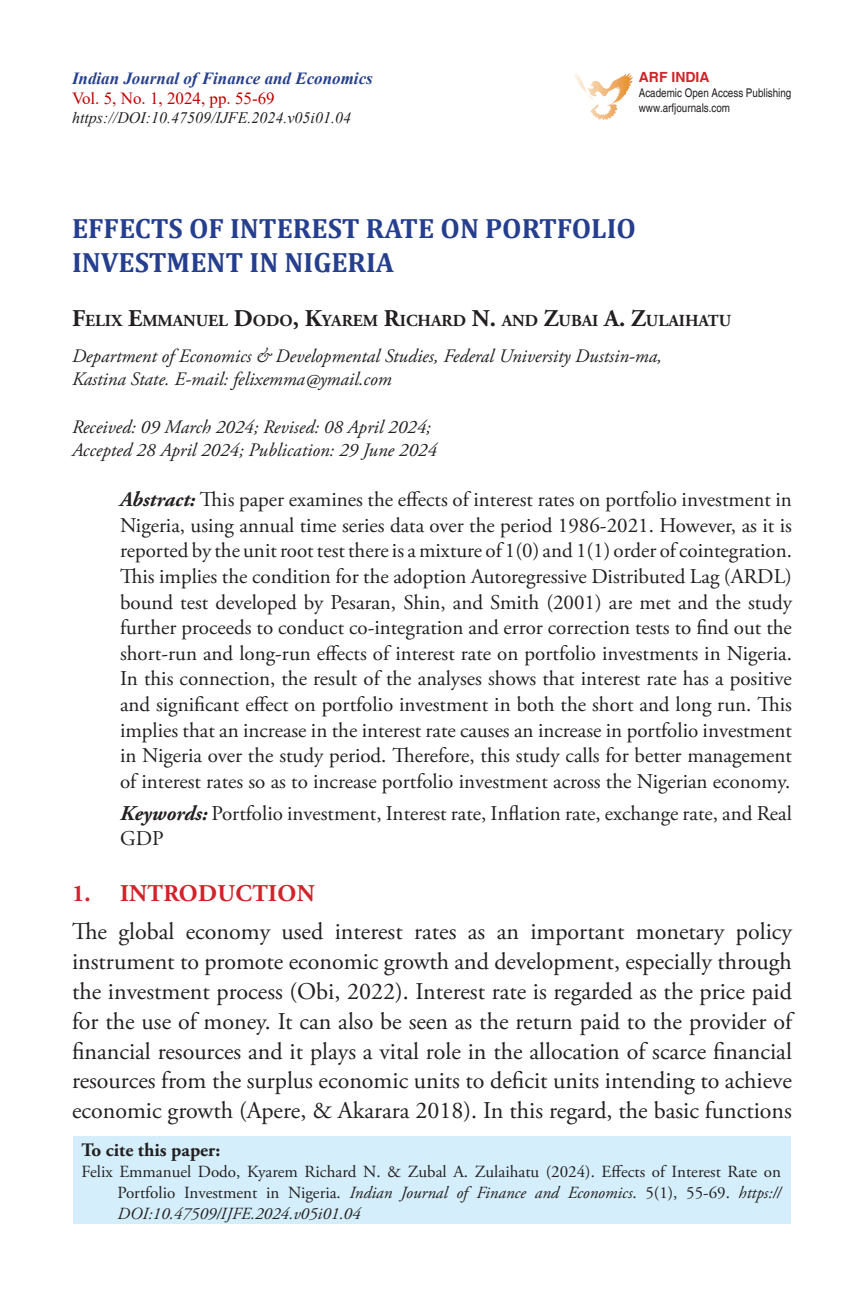
<style>
.page{position:relative;width:864px;height:1296px;background:#fff}
.page>*{position:absolute;margin:0;border:0;box-sizing:border-box;transform-origin:0 0}
.Heading{font:700 28px/34.8px "Cambria";color:#253f8e}
.Body_left{font:24px/29.8px "Adobe Garamond Pro";color:#231f20;text-align:justify}
.sub_head{font:700 24px "Adobe Garamond Pro";letter-spacing:.015em;color:#d1232a}
.abstract{font:21px/25.6px "Adobe Garamond Pro";color:#231f20;text-align:justify}
.author_ref{font:italic 19px/23.6px "Adobe Garamond Pro";color:#231f20}
.author_ref-2{font:700 19px "Adobe Garamond Pro";color:#231f20}
.references{font:17px/21px "Adobe Garamond Pro";color:#231f20;text-align:justify}
.t1{font:italic 700 17px "Times New Roman";color:#253f8e}
.t2{font:17px "Times New Roman";color:#bf0000}
.author_name{font:700 16.8px "Adobe Garamond Pro";color:#231f20}
.t3{font:italic 16px "Times New Roman";color:#231f20}
.t4{font:700 14px "Helvetica";color:#d1232a}
.Body_text{font:condensed 12px "Helvetica";color:#231f20}
.s1{font-size:24px}
.s2{font-weight:700;font-style:italic}
.s3{font-style:italic}
</style>
<div class="page">
<div style="left:73px;top:1136px;width:718px;height:88px;background:#d4effb"></div>
<img style="left:575px;top:73px;width:58px;height:46px">
<p class="t1" style="left:72px;top:66px;width:302px">Indian Journal of Finance and Economics</p>
<p class="t2" style="left:72px;top:87px;width:204px">Vol. 5, No. 1, 2024, pp. 55-69</p>
<p class="t3" style="left:72px;top:107px;width:281px">https://DOI:10.47509/IJFE.2024.v05i01.04</p>
<p class="t4" style="left:639px;top:69px;width:72px">ARF INDIA</p>
<p class="Body_text" style="left:639px;top:86px;width:154px">Academic Open Access Publishing</p>
<p class="Body_text" style="left:639px;top:101px;width:93px">www.arfjournals.com</p>
<p class="Heading" style="left:72px;top:210px;width:565px">EFFECTS OF INTEREST RATE ON PORTFOLIO<br>INVESTMENT IN NIGERIA</p>
<p class="author_name" style="left:72px;top:311px;width:661px"><span class="s1">F</span>ELIX <span class="s1">E</span>MMANUEL <span class="s1">D</span>ODO<span class="s1">, K</span>YAREM <span class="s1">R</span>ICHARD <span class="s1">N.</span> AND <span class="s1">Z</span>UBAI <span class="s1">A. Z</span>ULAIHATU</p>
<p class="author_ref" style="left:72px;top:345px;width:592px">Department of Economics &amp; Developmental Studies, Federal University Dustsin-ma,<br>Kastina State. E-mail: felixemma@ymail.com</p>
<p class="author_ref" style="left:72px;top:416px;width:366px">Received: 09 March 2024; Revised: 08 April 2024;<br>Accepted 28 April 2024; Publication: 29 June 2024</p>
<p class="abstract" style="left:120px;top:487px;width:674px"><span class="s2">Abstract:</span> This paper examines the effects of interest rates on portfolio investment in Nigeria, using annual time series data over the period 1986-2021. However, as it is reported by the unit root test there is a mixture of 1(0) and 1(1) order of cointegration.<br>This implies the condition for the adoption Autoregressive Distributed Lag (ARDL) bound test developed by Pesaran, Shin, and Smith (2001) are met and the study further proceeds to conduct co-integration and error correction tests to find out the short-run and long-run effects of interest rate on portfolio investments in Nigeria.<br>In this connection, the result of the analyses shows that interest rate has a positive and significant effect on portfolio investment in both the short and long run. This implies that an increase in the interest rate causes an increase in portfolio investment in Nigeria over the study period. Therefore, this study calls for better management of interest rates so as to increase portfolio investment across the Nigerian economy.</p>
<p class="abstract" style="left:120px;top:801px;width:673px"><span class="s2">Keywords:</span> Portfolio investment, Interest rate, Inflation rate, exchange rate, and Real<br>GDP</p>
<p class="sub_head" style="left:72px;top:879px;width:244px">1. INTRODUCTION</p>
<p class="Body_left" style="left:72px;top:918px;width:722px">The global economy used interest rates as an important monetary policy instrument to promote economic growth and development, especially through the investment process (Obi, 2022). Interest rate is regarded as the price paid for the use of money. It can also be seen as the return paid to the provider of financial resources and it plays a vital role in the allocation of scarce financial resources from the surplus economic units to deficit units intending to achieve economic growth (Apere, &amp; Akarara 2018). In this regard, the basic functions</p>
<p class="author_ref-2" style="left:82px;top:1139px;width:140px">To cite this paper:</p>
<p class="references" style="left:118px;top:1162px;width:665px;text-indent:-36px">Felix Emmanuel Dodo, Kyarem Richard N. &amp; Zubal A. Zulaihatu (2024). Effects of Interest Rate on Portfolio Investment in Nigeria. <span class="s3">Indian Journal of Finance and Economics</span>. 5(1), 55-69. <span class="s3">https:// DOI:10.47509/IJFE.2024.v05i01.04</span></p>
</div>
